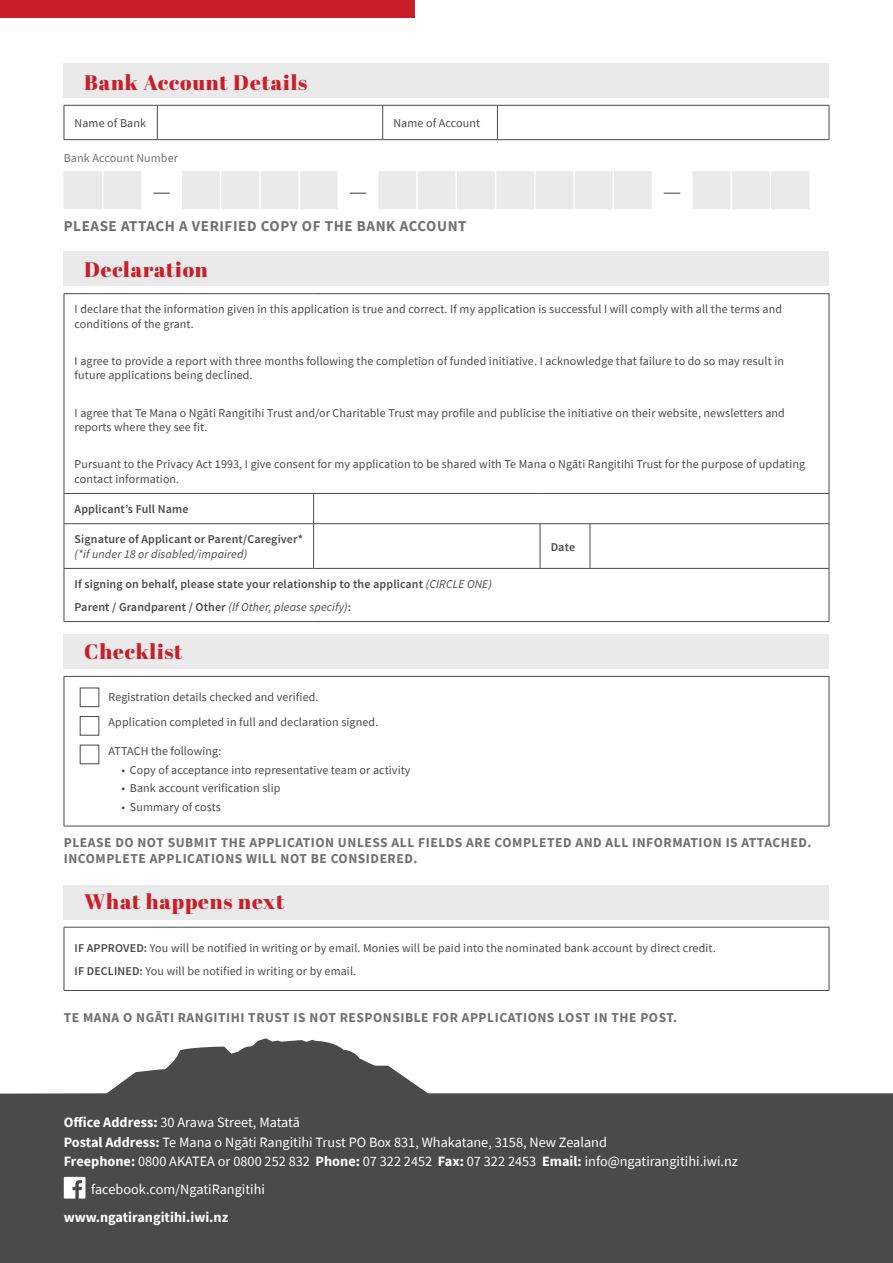
<style>
.page{position:relative;width:893px;height:1263px;background:#fff}
.page>*{position:absolute;margin:0;border:0;box-sizing:border-box;transform-origin:0 0}
.t1{font:300 22.5px "Source Sans Pro";color:#4a4a4d}
.t2{font:21px "Abril Fatface";letter-spacing:.04em;color:#ca1e29}
.t3{font:700 15px "Source Sans Pro";letter-spacing:.04em;color:#6f7173}
.t4{font:14.25px/19.5px "Source Sans Pro";color:#fff}
.t5{font:700 14.25px "Source Sans Pro";color:#fff}
.t6{font:700 13.5px/16.2px "Source Sans Pro";letter-spacing:.04em;color:#6f7173}
.t7{font:12px/14.4px "Source Sans Pro";letter-spacing:.01em;color:#4a4a4d}
.t8{font:600 12px/23px "Source Sans Pro";letter-spacing:.01em;color:#4a4a4d}
.t9{font:italic 12px "Source Sans Pro";letter-spacing:.01em;color:#4a4a4d}
.t10{font:12px "Source Sans Pro";letter-spacing:.01em;color:#6f7173}
.s1{font-weight:400;font-style:italic}
.s2{font-weight:600}
.s3{font-weight:700}
</style>
<div class="page">
<svg style="left:0;top:1038px;width:893px;height:225px;fill:#4a4a4d"></svg>
<div style="left:64px;top:1177px;width:21px;height:21px;background:#fff"></div>
<svg style="left:73px;top:1180px;width:9px;height:20px"></svg>
<div style="left:0;top:0;width:415px;height:17px;background:#ca1e29"></div>
<div style="left:64px;top:64px;width:765px;height:34px;background:#eaeaeb"></div>
<div style="left:64px;top:252px;width:765px;height:34px;background:#eaeaeb"></div>
<div style="left:64px;top:635px;width:765px;height:34px;background:#eaeaeb"></div>
<div style="left:64px;top:885px;width:765px;height:34px;background:#eaeaeb"></div>
<hr style="left:64px;top:105px;width:93px;height:1px;background:#4a4a4d">
<hr style="left:64px;top:105px;width:1px;height:34px;background:#4a4a4d">
<hr style="left:157px;top:105px;width:226px;height:1px;background:#4a4a4d">
<hr style="left:157px;top:105px;width:1px;height:34px;background:#4a4a4d">
<hr style="left:383px;top:105px;width:114px;height:1px;background:#4a4a4d">
<hr style="left:382px;top:105px;width:1px;height:34px;background:#4a4a4d">
<hr style="left:497px;top:105px;width:332px;height:1px;background:#4a4a4d">
<hr style="left:497px;top:105px;width:1px;height:34px;background:#4a4a4d">
<hr style="left:829px;top:105px;width:1px;height:34px;background:#4a4a4d">
<hr style="left:64px;top:139px;width:93px;height:1px;background:#4a4a4d">
<hr style="left:157px;top:139px;width:226px;height:1px;background:#4a4a4d">
<hr style="left:383px;top:139px;width:114px;height:1px;background:#4a4a4d">
<hr style="left:497px;top:139px;width:332px;height:1px;background:#4a4a4d">
<hr style="left:64px;top:293px;width:250px;height:1px;background:#4a4a4d">
<hr style="left:64px;top:294px;width:1px;height:199px;background:#4a4a4d">
<hr style="left:314px;top:293px;width:226px;height:1px;background:#4a4a4d">
<hr style="left:540px;top:293px;width:50px;height:1px;background:#4a4a4d">
<hr style="left:590px;top:293px;width:239px;height:1px;background:#4a4a4d">
<hr style="left:829px;top:294px;width:1px;height:199px;background:#4a4a4d">
<hr style="left:64px;top:493px;width:250px;height:1px;background:#4a4a4d">
<svg style="left:64px;top:494px;width:1px;height:29px"></svg>
<hr style="left:314px;top:493px;width:226px;height:1px;background:#4a4a4d">
<svg style="left:313px;top:494px;width:1px;height:29px"></svg>
<hr style="left:540px;top:493px;width:50px;height:1px;background:#4a4a4d">
<hr style="left:590px;top:493px;width:239px;height:1px;background:#4a4a4d">
<svg style="left:829px;top:494px;width:1px;height:29px"></svg>
<hr style="left:64px;top:523px;width:250px;height:1px;background:#4a4a4d">
<hr style="left:64px;top:524px;width:1px;height:44px;background:#4a4a4d">
<hr style="left:314px;top:523px;width:226px;height:1px;background:#4a4a4d">
<hr style="left:313px;top:524px;width:1px;height:44px;background:#4a4a4d">
<hr style="left:540px;top:523px;width:50px;height:1px;background:#4a4a4d">
<hr style="left:540px;top:524px;width:1px;height:44px;background:#4a4a4d">
<hr style="left:590px;top:523px;width:239px;height:1px;background:#4a4a4d">
<hr style="left:590px;top:524px;width:1px;height:44px;background:#4a4a4d">
<hr style="left:829px;top:524px;width:1px;height:44px;background:#4a4a4d">
<hr style="left:64px;top:568px;width:250px;height:1px;background:#4a4a4d">
<hr style="left:64px;top:569px;width:1px;height:52px;background:#4a4a4d">
<hr style="left:314px;top:568px;width:226px;height:1px;background:#4a4a4d">
<hr style="left:540px;top:568px;width:50px;height:1px;background:#4a4a4d">
<hr style="left:590px;top:568px;width:239px;height:1px;background:#4a4a4d">
<hr style="left:829px;top:569px;width:1px;height:52px;background:#4a4a4d">
<hr style="left:64px;top:621px;width:250px;height:1px;background:#4a4a4d">
<hr style="left:314px;top:621px;width:226px;height:1px;background:#4a4a4d">
<hr style="left:540px;top:621px;width:50px;height:1px;background:#4a4a4d">
<hr style="left:590px;top:621px;width:239px;height:1px;background:#4a4a4d">
<hr style="left:64px;top:927px;width:765px;height:1px;background:#4a4a4d">
<hr style="left:64px;top:927px;width:1px;height:63px;background:#4a4a4d">
<hr style="left:829px;top:927px;width:1px;height:63px;background:#4a4a4d">
<hr style="left:64px;top:990px;width:765px;height:1px;background:#4a4a4d">
<svg style="left:64px;top:171px;width:746px;height:38px"></svg>
<hr style="left:102px;top:171px;width:2px;height:38px;background:#fff">
<hr style="left:141px;top:171px;width:2px;height:38px;background:#fff">
<hr style="left:181px;top:171px;width:1px;height:38px;background:#fff">
<hr style="left:220px;top:171px;width:1px;height:38px;background:#fff">
<hr style="left:259px;top:171px;width:2px;height:38px;background:#fff">
<hr style="left:298px;top:171px;width:2px;height:38px;background:#fff">
<hr style="left:338px;top:171px;width:1px;height:38px;background:#fff">
<hr style="left:377px;top:171px;width:1px;height:38px;background:#fff">
<hr style="left:416px;top:171px;width:2px;height:38px;background:#fff">
<hr style="left:455px;top:171px;width:2px;height:38px;background:#fff">
<hr style="left:495px;top:171px;width:1px;height:38px;background:#fff">
<hr style="left:534px;top:171px;width:1px;height:38px;background:#fff">
<hr style="left:573px;top:171px;width:2px;height:38px;background:#fff">
<hr style="left:613px;top:171px;width:1px;height:38px;background:#fff">
<hr style="left:652px;top:171px;width:1px;height:38px;background:#fff">
<hr style="left:691px;top:171px;width:2px;height:38px;background:#fff">
<hr style="left:730px;top:171px;width:2px;height:38px;background:#fff">
<hr style="left:770px;top:171px;width:1px;height:38px;background:#fff">
<hr style="left:64px;top:676px;width:765px;height:1px;background:#4a4a4d">
<hr style="left:64px;top:677px;width:1px;height:149px;background:#4a4a4d">
<hr style="left:829px;top:677px;width:1px;height:149px;background:#4a4a4d">
<hr style="left:64px;top:826px;width:765px;height:1px;background:#4a4a4d">
<div style="left:80px;top:688px;width:19px;height:19px;border:1px solid #4a4a4d"></div>
<div style="left:80px;top:716px;width:19px;height:19px;border:1px solid #4a4a4d"></div>
<div style="left:80px;top:745px;width:19px;height:19px;border:1px solid #4a4a4d"></div>
<h2 class="t2" style="left:84px;top:68px;width:225px">Bank Account Details</h2>
<p class="t7" style="left:75px;top:116px;width:73px">Name of Bank</p>
<p class="t7" style="left:393px;top:116px;width:88px">Name of Account</p>
<p class="t10" style="left:64px;top:150px;width:116px">Bank Account Number</p>
<h1 class="t1" style="left:153px;top:177px;width:19px">―</h1>
<h1 class="t1" style="left:349px;top:177px;width:19px">―</h1>
<h1 class="t1" style="left:663px;top:177px;width:19px">―</h1>
<p class="t3" style="left:64px;top:216px;width:404px">PLEASE ATTACH A VERIFIED COPY OF THE BANK ACCOUNT</p>
<h2 class="t2" style="left:84px;top:255px;width:125px">Declaration</h2>
<p class="t7" style="left:75px;top:302px;width:709px">I declare that the information given in this application is true and correct. If my application is successful I will comply with all the terms and conditions of the grant.</p>
<p class="t7" style="left:75px;top:354px;width:711px">I agree to provide a report with three months following the completion of funded initiative. I acknowledge that failure to do so may result in future applications being declined.</p>
<p class="t7" style="left:75px;top:405px;width:712px">I agree that Te Mana o Ngāti Rangitihi Trust and/or Charitable Trust may profile and publicise the initiative on their website, newsletters and reports where they see fit.</p>
<p class="t7" style="left:75px;top:457px;width:732px">Pursuant to the Privacy Act 1993, I give consent for my application to be shared with Te Mana o Ngāti Rangitihi Trust for the purpose of updating contact information.</p>
<p class="t8" style="left:75px;top:498px;width:115px">Applicant’s Full Name</p>
<p class="t8" style="left:75px;top:528px;width:230px">Signature of Applicant or Parent/Caregiver*</p>
<p class="t9" style="left:75px;top:546px;width:174px">(*if under 18 or disabled/impaired)</p>
<p class="t8" style="left:551px;top:535px;width:26px">Date</p>
<p class="t8" style="left:75px;top:573px;width:419px">If signing on behalf, please state your relationship to the applicant <span class="s1">(CIRCLE ONE)<br></span>Parent / Grandparent / Other <span class="s1">(If Other, please specify)</span>:</p>
<h2 class="t2" style="left:84px;top:637px;width:100px">Checklist</h2>
<p class="t7" style="left:109px;top:684px;width:271px;line-height:25px">Registration details checked and verified.<br>Application completed in full and declaration signed.</p>
<p class="t7" style="left:109px;top:744px;width:114px">ATTACH the following:</p>
<p class="t7" style="left:121px;top:762px;width:291px">• Copy of acceptance into representative team or activity</p>
<p class="t7" style="left:121px;top:781px;width:161px">• Bank account verification slip</p>
<p class="t7" style="left:121px;top:799px;width:101px">• Summary of costs</p>
<p class="t6" style="left:64px;top:834px;width:749px">PLEASE DO NOT SUBMIT THE APPLICATION UNLESS ALL FIELDS ARE COMPLETED AND ALL INFORMATION IS ATTACHED.<br>INCOMPLETE APPLICATIONS WILL NOT BE CONSIDERED.</p>
<h2 class="t2" style="left:84px;top:886px;width:202px">What happens next</h2>
<p class="t7" style="left:75px;top:936px;width:643px;line-height:23px"><span class="s2">IF APPROVED:</span> You will be notified in writing or by email. Monies will be paid into the nominated bank account by direct credit.<br><span class="s2">IF DECLINED:</span> You will be notified in writing or by email.</p>
<p class="t6" style="left:64px;top:1009px;width:615px">TE MANA O NGĀTI RANGITIHI TRUST IS NOT RESPONSIBLE FOR APPLICATIONS LOST IN THE POST.</p>
<p class="t4" style="left:64px;top:1112px;width:676px"><span class="s3">Office Address:</span> 30 Arawa Street, Matatā<br><span class="s3">Postal Address:</span> Te Mana o Ngāti Rangitihi Trust PO Box 831, Whakatane, 3158, New Zealand<br><span class="s3">Freephone:</span> 0800 AKATEA or 0800 252 832 <span class="s3">Phone:</span> 07 322 2452 <span class="s3">Fax:</span> 07 322 2453 <span class="s3">Email:</span> info@ngatirangitihi.iwi.nz</p>
<p class="t4" style="left:91px;top:1179px;width:175px">facebook.com/NgatiRangitihi</p>
<p class="t5" style="left:64px;top:1208px;width:166px">www.ngatirangitihi.iwi.nz</p>
</div>
